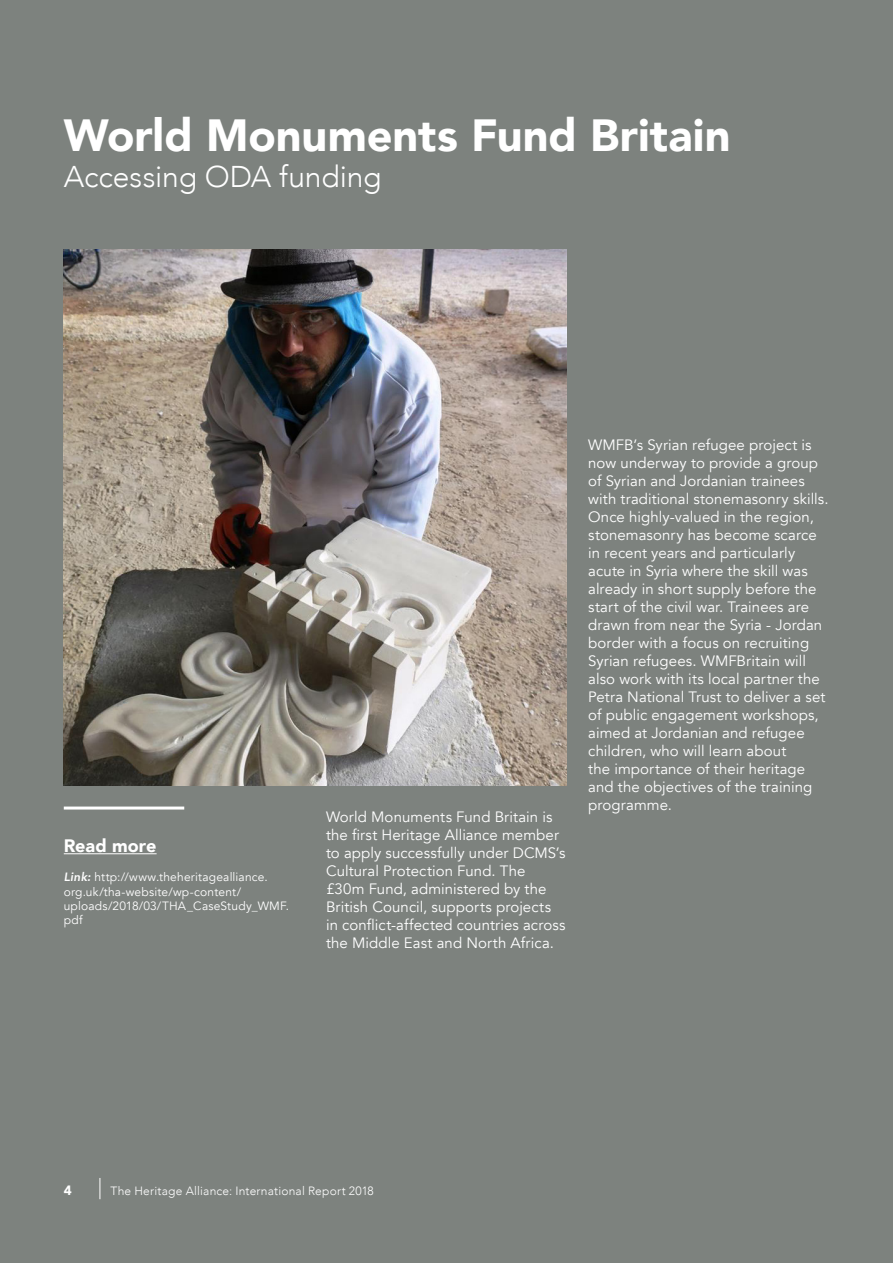
<style>
.page{position:relative;width:893px;height:1263px;background:#7d827e}
.page>*{position:absolute;margin:0;border:0;box-sizing:border-box;transform-origin:0 0}
.t1{font:900 45px "Avenir";color:#fff}
.t2{font:300 30px "Avenir";letter-spacing:-.005em;color:#fff}
.t3{font:900 18px "Avenir";color:#fff}
.t4{font:15px/18px "Avenir";letter-spacing:.005em;color:#fff}
.t5{font:900 13.5px "Avenir";color:#fff}
.t6{font:12px/14.4px "Avenir";letter-spacing:.015em;color:#fff}
.t7{font:300 12px "Avenir";letter-spacing:.02em;color:#fff}
.s1{font-weight:800;font-style:italic}
</style>
<div class="page">
<svg style="left:100px;top:1178px;width:1px;height:21px"></svg>
<hr style="left:64px;top:853px;width:93px;height:1px;background:#fff">
<hr style="left:64px;top:806px;width:120px;height:3px;background:#fff">
<img style="left:64px;top:249px;width:503px;height:536px">
<p class="t1" style="left:64px;top:96px;width:668px">World Monuments Fund Britain</p>
<p class="t2" style="left:64px;top:158px;width:319px">Accessing ODA funding</p>
<p class="t3" style="left:64px;top:831px;width:94px">Read more</p>
<p class="t6" style="left:64px;top:870px;width:227px"><span class="s1">Link:</span> http://www.theheritagealliance. org.uk/tha-website/wp-content/ uploads/2018/03/THA_CaseStudy_WMF. pdf</p>
<p class="t4" style="left:326px;top:808px;width:241px">World Monuments Fund Britain is the first Heritage Alliance member to apply successfully under DCMS’s Cultural Protection Fund. The £30m Fund, administered by the British Council, supports projects in conflict-affected countries across the Middle East and North Africa.</p>
<p class="t4" style="left:588px;top:436px;width:242px">WMFB’s Syrian refugee project is now underway to provide a group of Syrian and Jordanian trainees with traditional stonemasonry skills.<br>Once highly-valued in the region, stonemasonry has become scarce in recent years and particularly acute in Syria where the skill was already in short supply before the start of the civil war. Trainees are drawn from near the Syria - Jordan border with a focus on recruiting<br>Syrian refugees. WMFBritain will also work with its local partner the<br>Petra National Trust to deliver a set of public engagement workshops, aimed at Jordanian and refugee children, who will learn about<br>the importance of their heritage and the objectives of the training programme.</p>
<p class="t5" style="left:64px;top:1179px;width:9px">4</p>
<p class="t7" style="left:111px;top:1183px;width:265px">The Heritage Alliance: International Report 2018</p>
</div>
